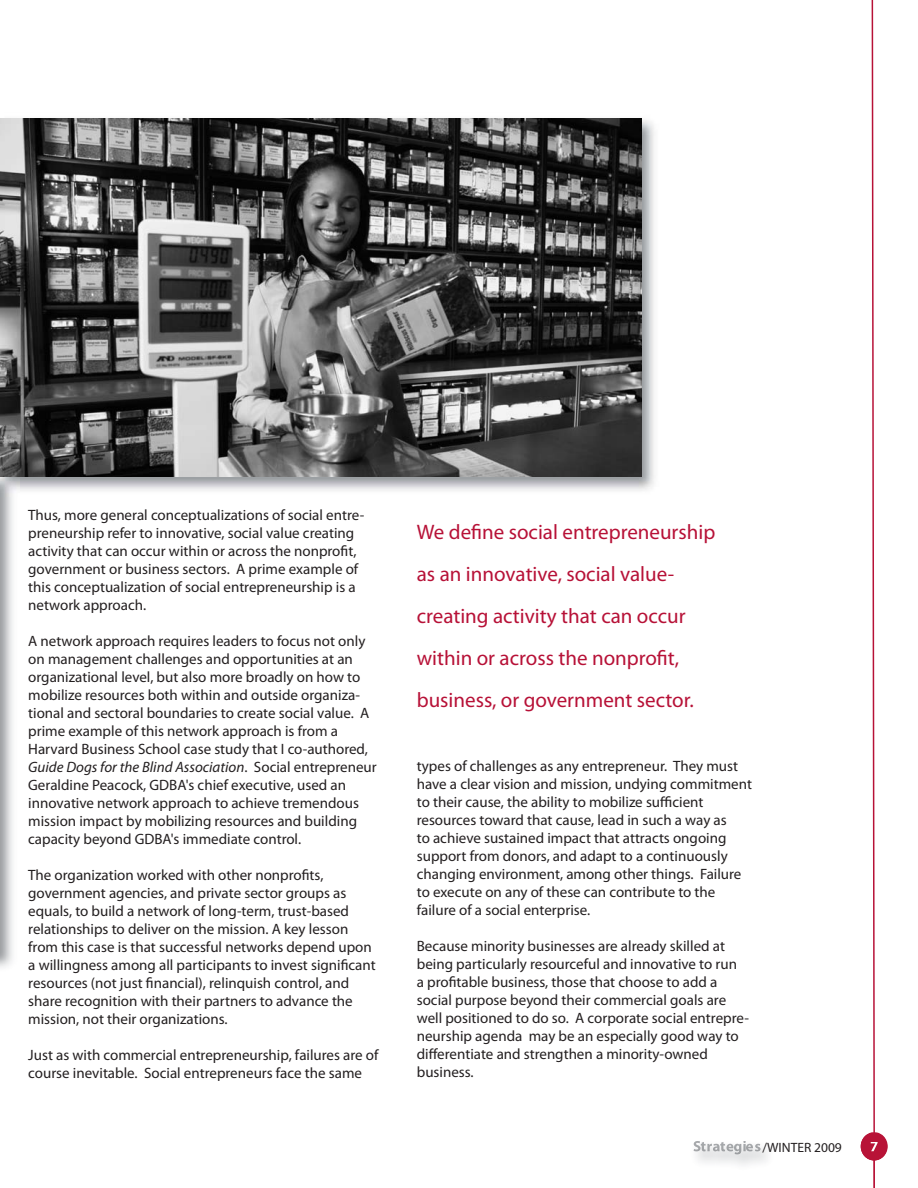
<style>
.page{position:relative;width:918px;height:1188px;background:#fff}
.page>*{position:absolute;margin:0;border:0;box-sizing:border-box;transform-origin:0 0}
.t1{font:21px/42px "Myriad Pro";color:#b71137}
.t2{font:15px/18px "Myriad Pro";color:#231f20}
.t3{font:13.5px "Myriad Pro";color:#231f20}
.s1{font-style:italic}
</style>
<div class="page">
<img style="left:693px;top:1143px;width:168px;height:22px">
<img style="left:861px;top:1132px;width:27px;height:28px">
<svg style="left:871px;top:0;width:7px;height:1187px"></svg>
<img style="left:694px;top:1141px;width:66px;height:13px">
<img style="left:0;top:496px;width:13px;height:472px">
<img style="left:0;top:118px;width:654px;height:373px">
<img style="left:0;top:477px;width:19px;height:19px">
<img style="left:0;top:119px;width:641px;height:358px">
<p class="t2" style="left:28px;top:507px;width:338px">Thus, more general conceptualizations of social entre&shy;preneurship refer to innovative, social value creating activity that can occur within or across the nonprofit, government or business sectors. A prime example of this conceptualization of social entrepreneurship is a network approach.</p>
<p class="t2" style="left:28px;top:633px;width:350px">A network approach requires leaders to focus not only on management challenges and opportunities at an organizational level, but also more broadly on how to mobilize resources both within and outside organiza&shy;tional and sectoral boundaries to create social value. A prime example of this network approach is from a Harvard Business School case study that I co-authored, <span class="s1">Guide Dogs for the Blind Association</span>. Social entrepreneur Geraldine Peacock, GDBA's chief executive, used an innovative network approach to achieve tremendous mission impact by mobilizing resources and building capacity beyond GDBA's immediate control.</p>
<p class="t2" style="left:28px;top:867px;width:349px">The organization worked with other nonprofits, government agencies, and private sector groups as equals, to build a network of long-term, trust-based relationships to deliver on the mission. A key lesson from this case is that successful networks depend upon a willingness among all participants to invest significant resources (not just financial), relinquish control, and share recognition with their partners to advance the mission, not their organizations.</p>
<p class="t2" style="left:28px;top:1047px;width:352px">Just as with commercial entrepreneurship, failures are of course inevitable. Social entrepreneurs face the same</p>
<h1 class="t1" style="left:417px;top:512px;width:300px">We define social entrepreneurship as an innovative, social value&shy;creating activity that can occur within or across the nonprofit, business, or government sector.</h1>
<p class="t2" style="left:417px;top:759px;width:337px">types of challenges as any entrepreneur. They must have a clear vision and mission, undying commitment to their cause, the ability to mobilize sufficient resources toward that cause, lead in such a way as<br>to achieve sustained impact that attracts ongoing support from donors, and adapt to a continuously changing environment, among other things. Failure to execute on any of these can contribute to the failure of a social enterprise.</p>
<p class="t2" style="left:417px;top:939px;width:334px">Because minority businesses are already skilled at being particularly resourceful and innovative to run<br>a profitable business, those that choose to add a social purpose beyond their commercial goals are well positioned to do so. A corporate social entrepre&shy;neurship agenda may be an especially good way to differentiate and strengthen a minority-owned business.</p>
<p class="t3" style="left:763px;top:1142px;width:81px">/WINTER 2009</p>
</div>
